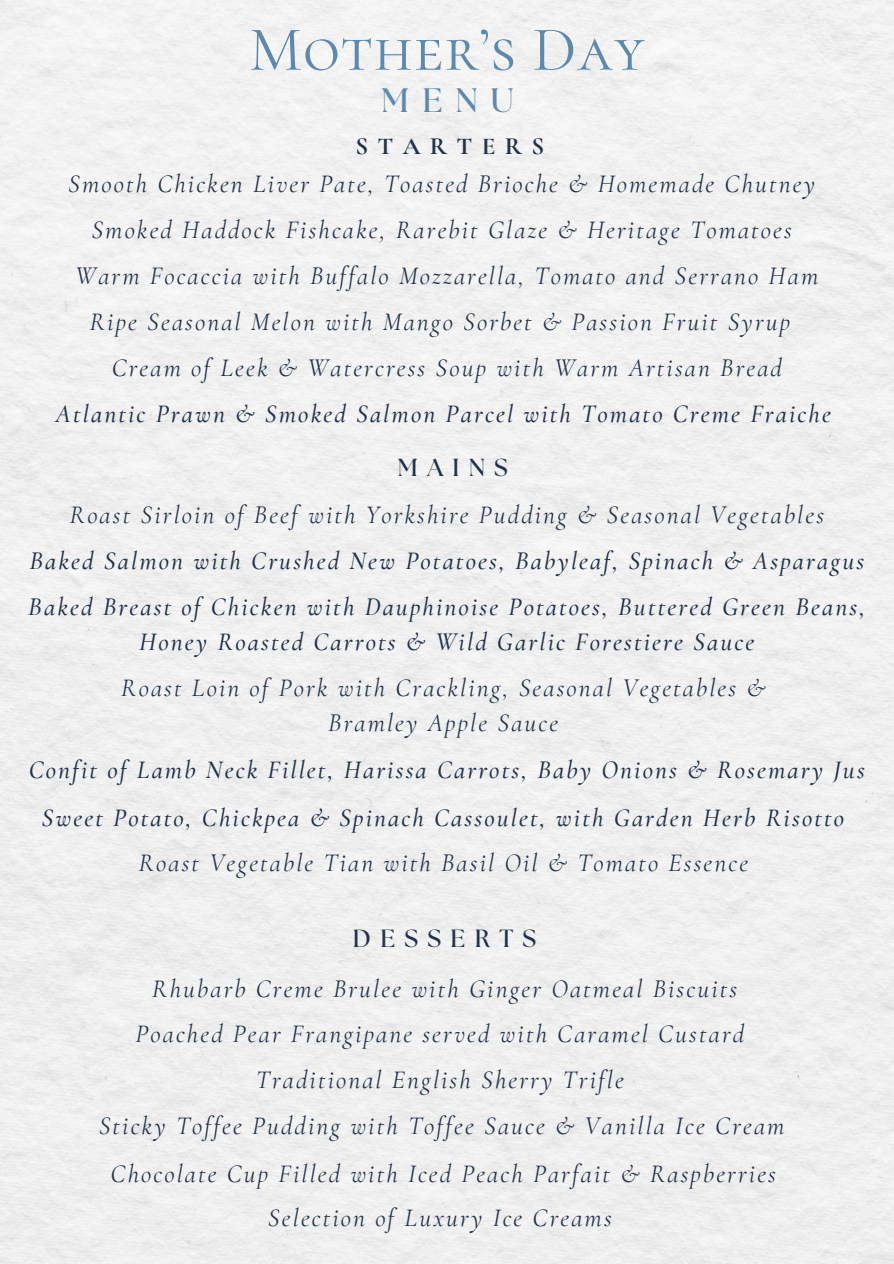
<style>
.page{position:relative;width:894px;height:1264px;background:#fff}
.page>*{position:absolute;margin:0;border:0;box-sizing:border-box;transform-origin:0 0}
.t1{font:63.6px "Cormorant SC";letter-spacing:.015em;color:#5e89ae}
.t2{font:700 33.75px "The Seasons";color:#5e89ae}
.t3{font:italic 25.5px/34.8px "Cormorant Garamond";letter-spacing:.085em;color:#20324c;text-align:center}
.t4{font:italic 500 25.5px/34.8px "Cormorant Garamond";letter-spacing:.085em;color:#20324c;text-align:center}
.t5{font:700 24.75px "The Seasons";letter-spacing:.375em;color:#20324c}
.t6{font:700 24.75px "Cormorant Garamond";letter-spacing:.375em;color:#20324c}
.t7{font:700 24.6px "The Seasons";letter-spacing:.375em;color:#20324c}
</style>
<div class="page">
<h1 class="t1" style="left:249px;top:11px;width:397px">Mother’s Day</h1>
<p class="t2" style="left:381px;top:85px;width:134px">MENU</p>
<p class="t6" style="left:355px;top:131px;width:190px">STARTERS</p>
<h4 class="t3" style="left:68px;top:166px;width:748px">Smooth Chicken Liver Pate, Toasted Brioche &amp; Homemade Chutney</h4>
<p class="t3" style="left:91px;top:212px;width:701px">Smoked Haddock Fishcake, Rarebit Glaze &amp; Heritage Tomatoes</p>
<h4 class="t3" style="left:75px;top:258px;width:744px">Warm Focaccia with Buffalo Mozzarella, Tomato and Serrano Ham</h4>
<h3 class="t3" style="left:89px;top:304px;width:702px">Ripe Seasonal Melon with Mango Sorbet &amp; Passion Fruit Syrup</h3>
<h4 class="t3" style="left:112px;top:350px;width:671px">Cream of Leek &amp; Watercress Soup with Warm Artisan Bread</h4>
<p class="t4" style="left:56px;top:396px;width:776px">Atlantic Prawn &amp; Smoked Salmon Parcel with Tomato Creme Fraiche</p>
<h2 class="t7" style="left:397px;top:456px;width:112px">MAINS</h2>
<p class="t3" style="left:69px;top:497px;width:755px">Roast Sirloin of Beef with Yorkshire Pudding &amp; Seasonal Vegetables</p>
<h4 class="t4" style="left:29px;top:543px;width:836px">Baked Salmon with Crushed New Potatoes, Babyleaf, Spinach &amp; Asparagus</h4>
<h3 class="t4" style="left:28px;top:589px;width:838px">Baked Breast of Chicken with Dauphinoise Potatoes, Buttered Green Beans,<br>Honey Roasted Carrots &amp; Wild Garlic Forestiere Sauce</h3>
<p class="t3" style="left:121px;top:670px;width:646px">Roast Loin of Pork with Crackling, Seasonal Vegetables &amp;<br>Bramley Apple Sauce</p>
<p class="t4" style="left:29px;top:753px;width:837px">Confit of Lamb Neck Fillet, Harissa Carrots, Baby Onions &amp; Rosemary Jus</p>
<p class="t4" style="left:41px;top:800px;width:803px">Sweet Potato, Chickpea &amp; Spinach Cassoulet, with Garden Herb Risotto</p>
<p class="t3" style="left:138px;top:845px;width:611px">Roast Vegetable Tian with Basil Oil &amp; Tomato Essence</p>
<h3 class="t5" style="left:353px;top:927px;width:185px">DESSERTS</h3>
<p class="t3" style="left:152px;top:971px;width:586px">Rhubarb Creme Brulee with Ginger Oatmeal Biscuits</p>
<h4 class="t3" style="left:135px;top:1016px;width:610px">Poached Pear Frangipane served with Caramel Custard</h4>
<p class="t3" style="left:256px;top:1062px;width:369px">Traditional English Sherry Trifle</p>
<p class="t3" style="left:99px;top:1108px;width:687px">Sticky Toffee Pudding with Toffee Sauce &amp; Vanilla Ice Cream</p>
<p class="t3" style="left:111px;top:1155px;width:666px">Chocolate Cup Filled with Iced Peach Parfait &amp; Raspberries</p>
<p class="t3" style="left:268px;top:1200px;width:345px">Selection of Luxury Ice Creams</p>
</div>
